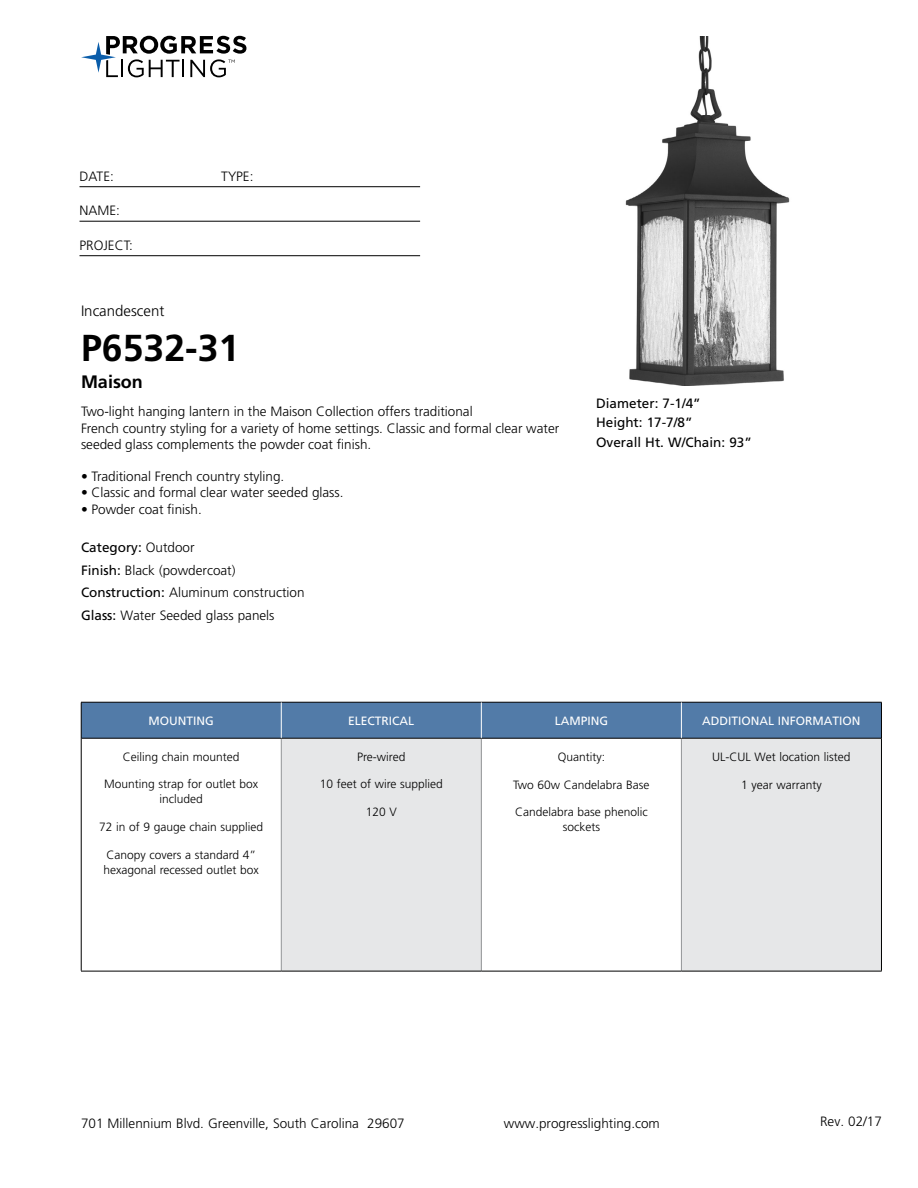
<style>
.page{position:relative;width:918px;height:1188px;background:#fff}
.page>*{position:absolute;margin:0;border:0;box-sizing:border-box;transform-origin:0 0}
.t1{font:700 37.5px "Frutiger LT Std";color:#000}
.t2{font:700 18px "Frutiger LT Std";color:#000}
.t3{font:300 15px "Frutiger LT Std";color:#000}
.t4{font:300 13.5px/22.5px "Frutiger LT Std";color:#000}
.t5{font:13.5px/19.5px "Frutiger LT Std";color:#000}
.t6{font:300 12px/15px "Frutiger LT Std";color:#000;text-align:center}
.t7{font:12px "Frutiger LT Std";color:#fff}
.s1{font-weight:400}
</style>
<div class="page">
<svg style="left:81px;top:36px;width:165px;height:41px"></svg>
<hr style="left:80px;top:186px;width:340px;height:1px;background:#000">
<hr style="left:80px;top:221px;width:340px;height:1px;background:#000">
<hr style="left:80px;top:255px;width:340px;height:1px;background:#000">
<div style="left:82px;top:703px;width:799px;height:35px;background:#527ba8"></div>
<div style="left:281px;top:738px;width:200px;height:233px;background:#e6e7e8"></div>
<div style="left:681px;top:738px;width:200px;height:233px;background:#e6e7e8"></div>
<hr style="left:281px;top:739px;width:1px;height:232px;background:#939598">
<hr style="left:481px;top:739px;width:1px;height:232px;background:#939598">
<hr style="left:681px;top:739px;width:1px;height:232px;background:#939598">
<hr style="left:81px;top:738px;width:200px;height:1px;background:#000">
<hr style="left:281px;top:738px;width:200px;height:1px;background:#000">
<hr style="left:481px;top:738px;width:200px;height:1px;background:#000">
<hr style="left:681px;top:738px;width:200px;height:1px;background:#000">
<hr style="left:81px;top:971px;width:200px;height:1px;background:#000">
<hr style="left:281px;top:971px;width:200px;height:1px;background:#000">
<hr style="left:481px;top:971px;width:200px;height:1px;background:#000">
<hr style="left:681px;top:971px;width:201px;height:1px;background:#000">
<hr style="left:81px;top:702px;width:200px;height:1px;background:#000">
<hr style="left:81px;top:702px;width:1px;height:36px;background:#000">
<hr style="left:281px;top:702px;width:200px;height:1px;background:#000">
<hr style="left:481px;top:702px;width:200px;height:1px;background:#000">
<hr style="left:681px;top:702px;width:201px;height:1px;background:#000">
<hr style="left:881px;top:702px;width:1px;height:36px;background:#000">
<hr style="left:81px;top:738px;width:1px;height:233px;background:#000">
<hr style="left:881px;top:738px;width:1px;height:233px;background:#000">
<hr style="left:281px;top:702px;width:1px;height:36px;background:#fff">
<hr style="left:681px;top:702px;width:1px;height:36px;background:#fff">
<hr style="left:481px;top:702px;width:1px;height:36px;background:#fff">
<img style="left:625px;top:36px;width:165px;height:349px">
<p class="t4" style="left:80px;top:165px;width:36px">DATE:</p>
<p class="t4" style="left:221px;top:165px;width:34px">TYPE:</p>
<p class="t4" style="left:80px;top:200px;width:42px">NAME:</p>
<p class="t4" style="left:80px;top:234px;width:55px">PROJECT:</p>
<p class="t3" style="left:81px;top:302px;width:85px">Incandescent</p>
<h1 class="t1" style="left:81px;top:326px;width:160px">P6532-31</h1>
<h2 class="t2" style="left:81px;top:371px;width:63px">Maison</h2>
<p class="t4" style="left:81px;top:404px;width:480px;line-height:16.2px">Two-light hanging lantern in the Maison Collection offers traditional<br>French country styling for a variety of home settings. Classic and formal clear water seeded glass complements the powder coat finish.</p>
<p class="t4" style="left:81px;top:465px;width:205px">• Traditional French country styling.</p>
<p class="t4" style="left:81px;top:482px;width:264px">• Classic and formal clear water seeded glass.</p>
<p class="t4" style="left:81px;top:498px;width:122px">• Powder coat finish.</p>
<p class="t4" style="left:81px;top:537px;width:225px"><span class="s1">Category:</span> Outdoor<br><span class="s1">Finish:</span> Black (powdercoat)<br><span class="s1">Construction:</span> Aluminum construction<br><span class="s1">Glass:</span> Water Seeded glass panels</p>
<p class="t5" style="left:596px;top:393px;width:157px">Diameter: 7-1/4”<br>Height: 17-7/8”<br>Overall Ht. W/Chain: 93”</p>
<p class="t7" style="left:149px;top:714px;width:67px">MOUNTING</p>
<p class="t7" style="left:348px;top:714px;width:68px">ELECTRICAL</p>
<p class="t7" style="left:555px;top:714px;width:55px">LAMPING</p>
<p class="t7" style="left:702px;top:714px;width:160px">ADDITIONAL INFORMATION</p>
<p class="t6" style="left:123px;top:749px;width:118px">Ceiling chain mounted</p>
<p class="t6" style="left:104px;top:777px;width:156px">Mounting strap for outlet box included</p>
<p class="t6" style="left:99px;top:820px;width:166px">72 in of 9 gauge chain supplied</p>
<p class="t6" style="left:104px;top:848px;width:157px;text-align:left">Canopy covers a standard 4” hexagonal recessed outlet box</p>
<p class="t6" style="left:357px;top:749px;width:50px">Pre-wired</p>
<p class="t6" style="left:320px;top:777px;width:125px">10 feet of wire supplied</p>
<p class="t6" style="left:366px;top:805px;width:33px">120 V</p>
<p class="t6" style="left:712px;top:749px;width:140px">UL-CUL Wet location listed</p>
<p class="t6" style="left:741px;top:777px;width:82px">1 year warranty</p>
<p class="t6" style="left:558px;top:749px;width:49px">Quantity:</p>
<p class="t6" style="left:513px;top:777px;width:138px">Two 60w Candelabra Base</p>
<p class="t6" style="left:515px;top:805px;width:134px">Candelabra base phenolic sockets</p>
<p class="t4" style="left:81px;top:1112px;width:325px">701 Millennium Blvd. Greenville, South Carolina 29607</p>
<p class="t4" style="left:504px;top:1112px;width:158px">www.progresslighting.com</p>
<p class="t4" style="left:820px;top:1110px;width:63px">Rev. 02/17</p>
</div>
